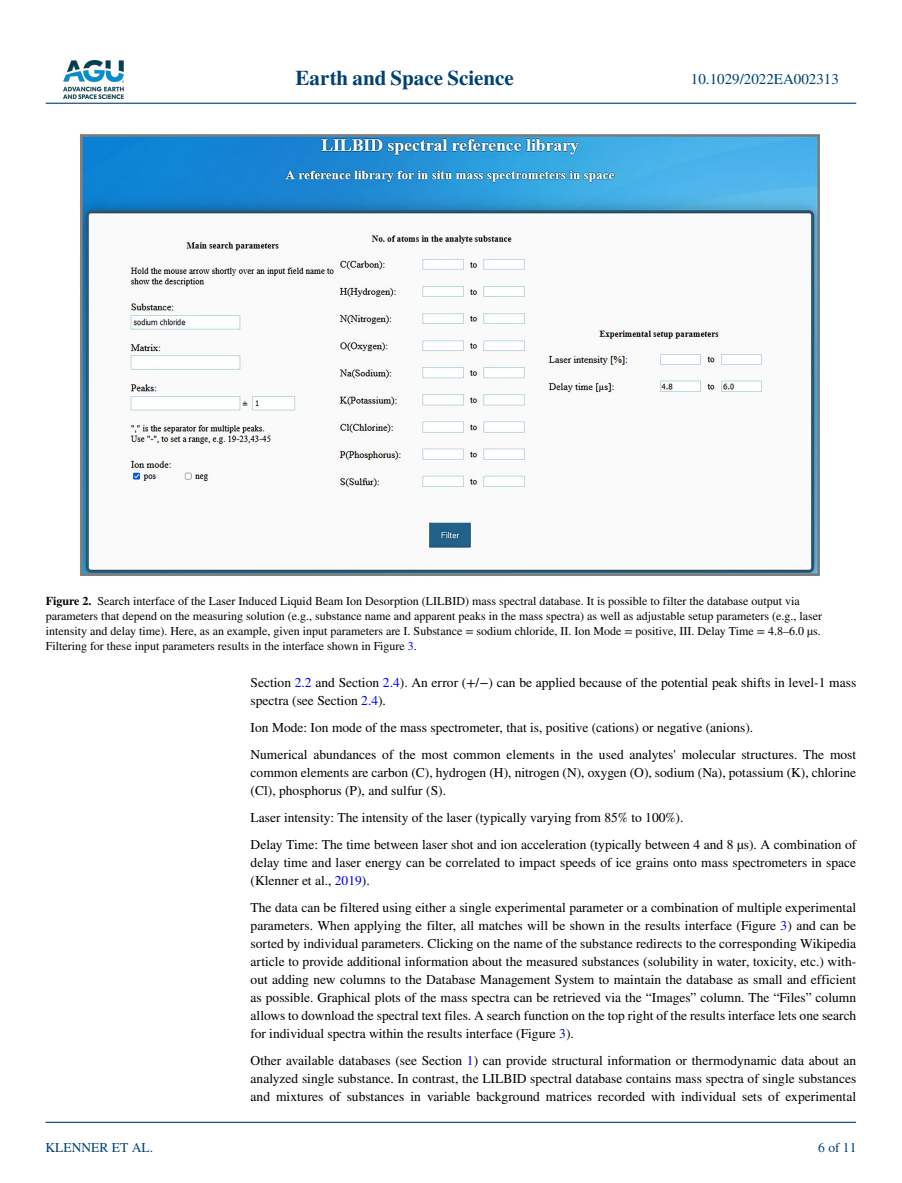
<style>
.page{position:relative;width:902px;height:1183px;background:#fff}
.page>*{position:absolute;margin:0;border:0;box-sizing:border-box;transform-origin:0 0}
.t1{font:700 21px "STIX";color:#004174}
.t2{font:15px "STIX";color:#004174}
.t3{font:13.5px/18px "STIX";color:#000}
.t4{font:13.5px "STIX";color:#004174}
.t5{font:12px/15px "STIX";color:#000}
.s1{font-weight:700}
.s2{color:#00f}
</style>
<div class="page">
<img style="left:63px;top:60px;width:60px;height:39px">
<hr style="left:46px;top:103px;width:810px;height:1px;background:#004174">
<hr style="left:45px;top:1121px;width:810px;height:1px;background:#004174">
<img style="left:80px;top:134px;width:740px;height:442px">
<h1 class="t1" style="left:295px;top:66px;width:220px">Earth and Space Science</h1>
<p class="t2" style="left:691px;top:69px;width:149px">10.1029/2022EA002313</p>
<p class="t5" style="left:46px;top:593px;width:777px"><span class="s1">Figure 2.</span> Search interface of the Laser Induced Liquid Beam Ion Desorption (LILBID) mass spectral database. It is possible to filter the database output via parameters that depend on the measuring solution (e.g., substance name and apparent peaks in the mass spectra) as well as adjustable setup parameters (e.g., laser intensity and delay time). Here, as an example, given input parameters are I. Substance = sodium chloride, II. Ion Mode = positive, III. Delay Time = 4.8–6.0 µs.<br>Filtering for these input parameters results in the interface shown in Figure <span class="s2">3</span>.</p>
<p class="t4" style="left:45px;top:1138px;width:109px">KLENNER ET AL.</p>
<p class="t3" style="left:250px;top:674px;width:607px">Section <span class="s2">2.2</span> and Section <span class="s2">2.4</span>). An error (+/−) can be applied because of the potential peak shifts in level-1 mass spectra (see Section <span class="s2">2.4</span>).</p>
<p class="t3" style="left:250px;top:714px;width:607px;line-height:27px">Ion Mode: Ion mode of the mass spectrometer, that is, positive (cations) or negative (anions).<br>Numerical abundances of the most common elements in the used analytes' molecular structures. The most</p>
<p class="t3" style="left:250px;top:764px;width:607px">common elements are carbon (C), hydrogen (H), nitrogen (N), oxygen (O), sodium (Na), potassium (K), chlorine (Cl), phosphorus (P), and sulfur (S).</p>
<p class="t3" style="left:250px;top:804px;width:607px;line-height:27px">Laser intensity: The intensity of the laser (typically varying from 85% to 100%).<br>Delay Time: The time between laser shot and ion acceleration (typically between 4 and 8 µs). A combination of</p>
<p class="t3" style="left:250px;top:854px;width:607px">delay time and laser energy can be correlated to impact speeds of ice grains onto mass spectrometers in space (Klenner et al., <span class="s2">2019</span>).</p>
<p class="t3" style="left:250px;top:899px;width:607px;text-align:justify">The data can be filtered using either a single experimental parameter or a combination of multiple experimental parameters. When applying the filter, all matches will be shown in the results interface (Figure <span class="s2">3</span>) and can be sorted by individual parameters. Clicking on the name of the substance redirects to the corresponding Wikipedia article to provide additional information about the measured substances (solubility in water, toxicity, etc.) with&shy;out adding new columns to the Database Management System to maintain the database as small and efficient as possible. Graphical plots of the mass spectra can be retrieved via the “Images” column. The “Files” column allows to download the spectral text files. A search function on the top right of the results interface lets one search for individual spectra within the results interface (Figure <span class="s2">3</span>).</p>
<p class="t3" style="left:250px;top:1052px;width:607px;text-align:justify">Other available databases (see Section <span class="s2">1</span>) can provide structural information or thermodynamic data about an analyzed single substance. In contrast, the LILBID spectral database contains mass spectra of single substances and mixtures of substances in variable background matrices recorded with individual sets of experimental</p>
<p class="t4" style="left:818px;top:1138px;width:40px">6 of 11</p>
</div>
